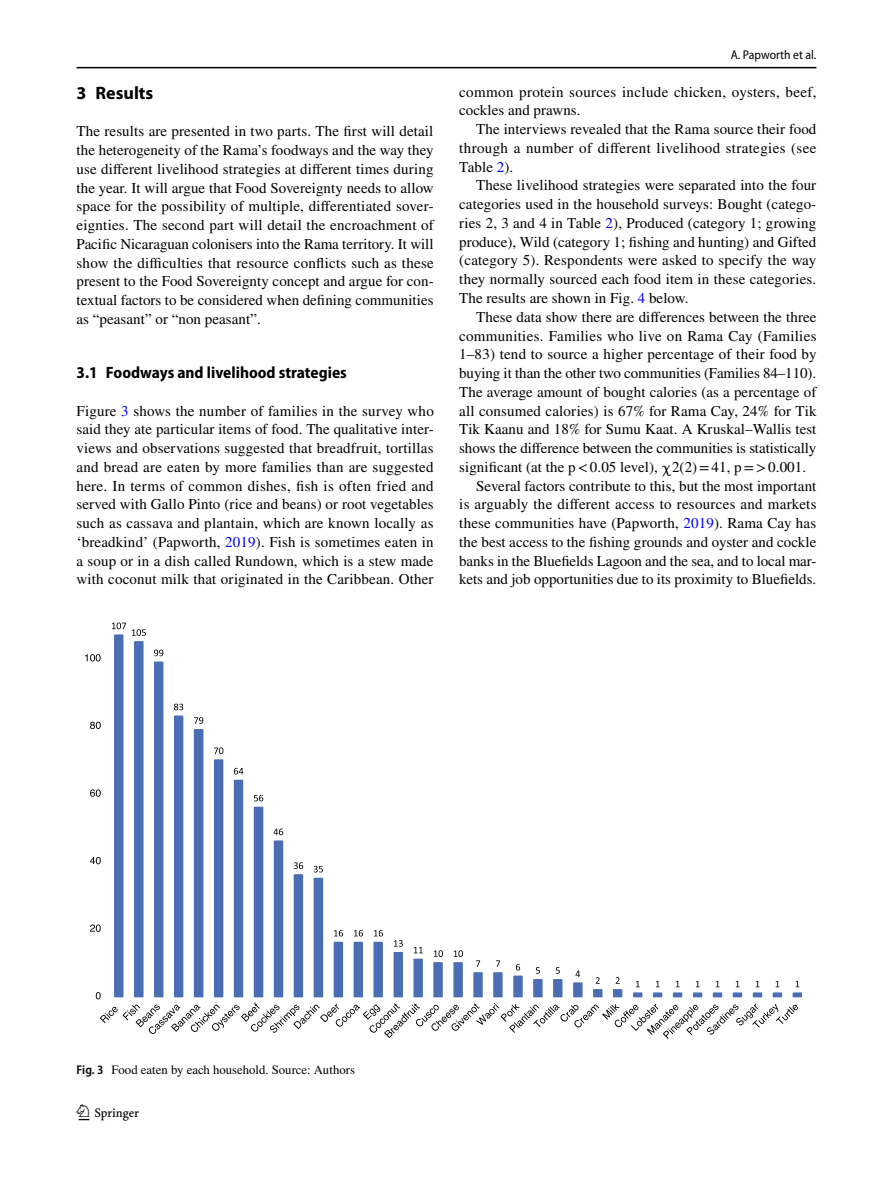
<style>
.page{position:relative;width:893px;height:1187px;background:#fff}
.page>*{position:absolute;margin:0;border:0;box-sizing:border-box;transform-origin:0 0}
.t1{font:22.5px "Springnew Regular 2";color:#000}
.t2{font:700 18px "Myriad Pro";color:#000}
.t3{font:700 semi-condensed 16.5px "Myriad Pro";color:#000}
.t4{font:15px/18.8px "STIX";letter-spacing:.005em;color:#000;text-align:justify}
.t5{font:15px/18.8px "STIX";letter-spacing:.025em;color:#000}
.t6{font:12.75px "STIX";color:#000}
.t7{font:semi-condensed 12.75px "Myriad Pro";color:#000}
.s1{color:#00f}
.s2{font-family:"Code 2000"}
.s3{font-family:"Myriad Pro";font-weight:600;font-stretch:semi-condensed}
</style>
<div class="page">
<hr style="left:77px;top:67px;width:739px;height:1px;background:#000">
<svg style="left:114px;top:634px;width:688px;height:363px"></svg>
<svg style="left:112px;top:622px;width:14px;height:7px"></svg>
<svg style="left:132px;top:629px;width:14px;height:7px"></svg>
<svg style="left:154px;top:649px;width:9px;height:7px"></svg>
<svg style="left:174px;top:703px;width:9px;height:7px"></svg>
<svg style="left:194px;top:717px;width:9px;height:6px"></svg>
<svg style="left:214px;top:747px;width:9px;height:7px"></svg>
<svg style="left:234px;top:767px;width:9px;height:7px"></svg>
<svg style="left:254px;top:794px;width:9px;height:7px"></svg>
<svg style="left:274px;top:828px;width:9px;height:7px"></svg>
<svg style="left:294px;top:862px;width:9px;height:6px"></svg>
<svg style="left:314px;top:865px;width:9px;height:7px"></svg>
<svg style="left:90px;top:857px;width:11px;height:7px"></svg>
<svg style="left:90px;top:789px;width:11px;height:7px"></svg>
<svg style="left:90px;top:721px;width:11px;height:8px"></svg>
<svg style="left:85px;top:654px;width:16px;height:7px"></svg>
<svg style="left:90px;top:924px;width:709px;height:114px"></svg>
<p class="t2" style="left:77px;top:81px;width:78px">3 Results</p>
<p class="t4" style="left:77px;top:123px;width:359px">The results are presented in two parts. The first will detail the heterogeneity of the Rama’s foodways and the way they use different livelihood strategies at different times during the year. It will argue that Food Sovereignty needs to allow space for the possibility of multiple, differentiated sover&shy;eignties. The second part will detail the encroachment of Pacific Nicaraguan colonisers into the Rama territory. It will show the difficulties that resource conflicts such as these present to the Food Sovereignty concept and argue for con&shy;textual factors to be considered when defining communities as “peasant” or “non peasant”.</p>
<p class="t3" style="left:77px;top:363px;width:272px">3.1 Foodways and livelihood strategies</p>
<p class="t4" style="left:77px;top:402px;width:359px">Figure <span class="s1">3</span> shows the number of families in the survey who said they ate particular items of food. The qualitative inter&shy;views and observations suggested that breadfruit, tortillas and bread are eaten by more families than are suggested here. In terms of common dishes, fish is often fried and served with Gallo Pinto (rice and beans) or root vegetables such as cassava and plantain, which are known locally as ‘breadkind’ (Papworth, <span class="s1">2019</span>). Fish is sometimes eaten in a soup or in a dish called Rundown, which is a stew made with coconut milk that originated in the Caribbean. Other</p>
<p class="t7" style="left:731px;top:48px;width:87px">A. Papworth et al.</p>
<p class="t5" style="left:459px;top:83px;width:359px">common protein sources include chicken, oysters, beef, cockles and prawns.</p>
<p class="t4" style="left:459px;top:121px;width:359px;text-indent:17px">The interviews revealed that the Rama source their food through a number of different livelihood strategies (see Table <span class="s1">2</span>).</p>
<p class="t4" style="left:459px;top:177px;width:359px;text-indent:17px">These livelihood strategies were separated into the four categories used in the household surveys: Bought (catego&shy;ries 2, 3 and 4 in Table <span class="s1">2</span>), Produced (category 1; growing produce), Wild (category 1; fishing and hunting) and Gifted (category 5). Respondents were asked to specify the way they normally sourced each food item in these categories.<br>The results are shown in Fig. <span class="s1">4</span> below.</p>
<p class="t4" style="left:476px;top:308px;width:342px">These data show there are differences between the three</p>
<p class="t4" style="left:459px;top:327px;width:359px">communities. Families who live on Rama Cay (Families</p>
<p class="t4" style="left:459px;top:346px;width:359px">1–83) tend to source a higher percentage of their food by</p>
<p class="t4" style="left:459px;top:364px;width:358px">buying it than the other two communities (Families 84–110).</p>
<p class="t4" style="left:459px;top:383px;width:359px">The average amount of bought calories (as a percentage of</p>
<p class="t4" style="left:459px;top:402px;width:359px">all consumed calories) is 67% for Rama Cay, 24% for Tik</p>
<p class="t4" style="left:459px;top:421px;width:359px">Tik Kaanu and 18% for Sumu Kaat. A Kruskal–Wallis test</p>
<p class="t4" style="left:459px;top:439px;width:358px">shows the difference between the communities is statistically</p>
<p class="t4" style="left:459px;top:458px;width:348px">significant (at the p&lt;0.05 level), <span class="s2">χ</span>2(2)=41, p=&gt;0.001.</p>
<p class="t4" style="left:476px;top:477px;width:342px">Several factors contribute to this, but the most important</p>
<p class="t4" style="left:459px;top:496px;width:359px">is arguably the different access to resources and markets</p>
<p class="t4" style="left:459px;top:514px;width:359px">these communities have (Papworth, <span class="s1">2019</span>). Rama Cay has</p>
<p class="t4" style="left:459px;top:533px;width:359px">the best access to the fishing grounds and oyster and cockle</p>
<p class="t4" style="left:459px;top:552px;width:359px">banks in the Bluefields Lagoon and the sea, and to local mar-</p>
<p class="t4" style="left:459px;top:571px;width:359px">kets and job opportunities due to its proximity to Bluefields.</p>
<p class="t6" style="left:77px;top:1060px;width:280px"><span class="s3">Fig. 3</span> Food eaten by each household. Source: Authors</p>
<h1 class="t1" style="left:79px;top:1104px;width:62px">1 3</h1>
</div>
